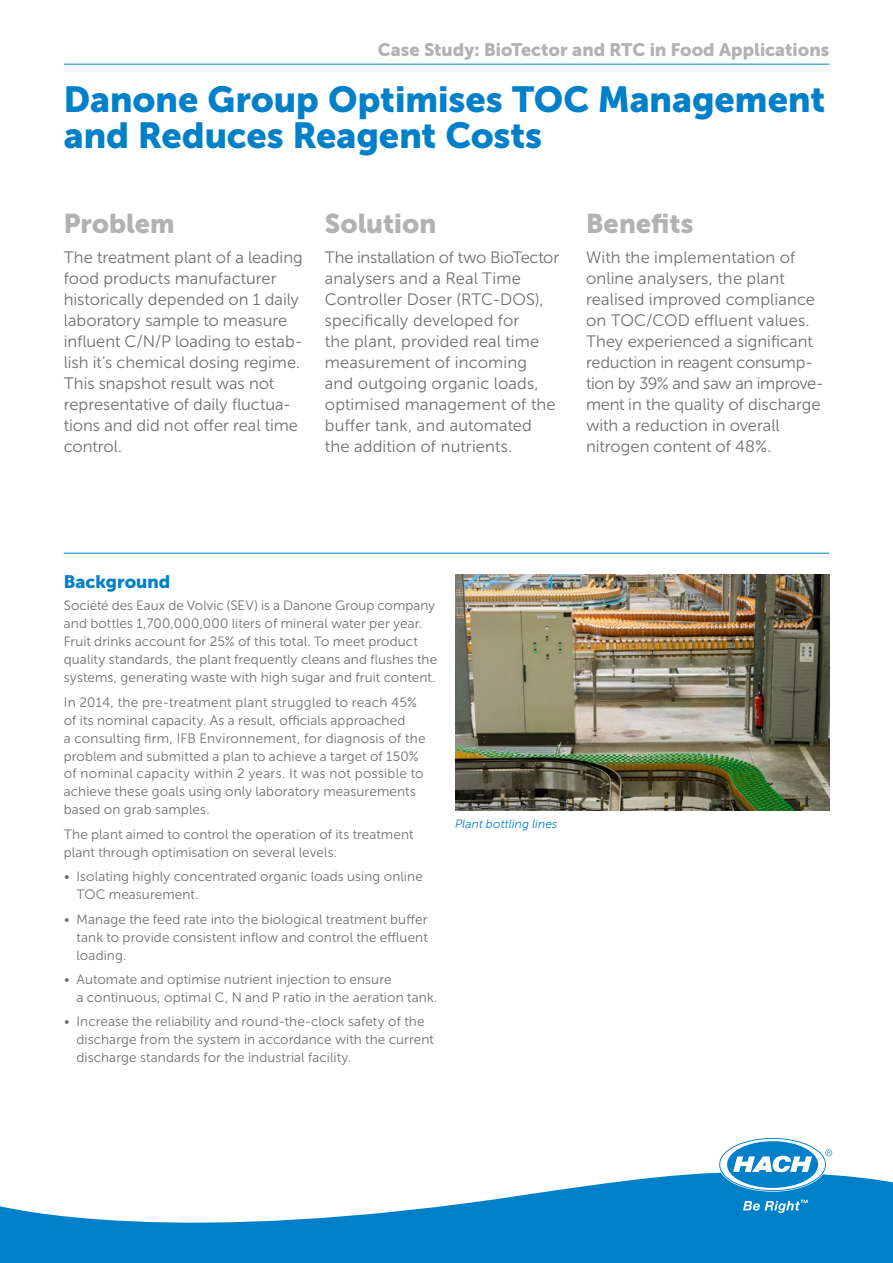
<style>
.page{position:relative;width:893px;height:1263px;background:#fff}
.page>*{position:absolute;margin:0;border:0;box-sizing:border-box;transform-origin:0 0}
.t1{font:36px/36px "Museo Sans Cyrl 900";color:#0080c8}
.t2{font:27px "Museo Sans Cyrl 900";color:#b1b2b3}
.t3{font:18px "Museo Sans Cyrl 900";color:#b1b2b3}
.t4{font:18px "Museo Sans Cyrl 900";color:#0080c8}
.t5{font:16.5px/21px "Museo Sans Cyrl 300";color:#6f6f6e}
.t6{font:13.5px/18px "Museo Sans Cyrl 300";letter-spacing:.01em;color:#6f6f6e}
.t7{font:italic 12px "Museo Sans Cyrl 300";letter-spacing:.015em;color:#0080c8}
</style>
<div class="page">
<hr style="left:64px;top:64px;width:765px;height:1px;background:#0080c8">
<hr style="left:64px;top:553px;width:765px;height:1px;background:#0080c8">
<img style="left:455px;top:574px;width:374px;height:236px">
<svg style="left:0;top:1172px;width:893px;height:91px;fill:#0080c8"></svg>
<svg style="left:720px;top:1139px;width:112px;height:51px"></svg>
<svg style="left:743px;top:1200px;width:65px;height:13px"></svg>
<h3 class="t3" style="left:378px;top:39px;width:453px">Case Study: BioTector and RTC in Food Applications</h3>
<h1 class="t1" style="left:64px;top:81px;width:763px">Danone Group Optimises TOC Management and Reduces Reagent Costs</h1>
<h2 class="t2" style="left:64px;top:208px;width:112px">Problem</h2>
<p class="t5" style="left:64px;top:247px;width:241px">The treatment plant of a leading food products manufacturer historically depended on 1 daily laboratory sample to measure influent C/N/P loading to estab&shy;lish it’s chemical dosing regime.<br>This snapshot result was not representative of daily fluctua&shy;tions and did not offer real time control.</p>
<h2 class="t2" style="left:325px;top:208px;width:113px">Solution</h2>
<p class="t5" style="left:325px;top:247px;width:236px">The installation of two BioTector analysers and a Real Time<br>Controller Doser (RTC-DOS), specifically developed for<br>the plant, provided real time measurement of incoming and outgoing organic loads, optimised management of the buffer tank, and automated the addition of nutrients.</p>
<h2 class="t2" style="left:586px;top:208px;width:109px">Benefits</h2>
<p class="t5" style="left:586px;top:247px;width:239px">With the implementation of online analysers, the plant realised improved compliance on TOC/COD effluent values.<br>They experienced a significant reduction in reagent consump&shy;tion by 39% and saw an improve&shy;ment in the quality of discharge with a reduction in overall nitrogen content of 48%.</p>
<h3 class="t4" style="left:64px;top:571px;width:108px">Background</h3>
<p class="t6" style="left:64px;top:597px;width:375px">Société des Eaux de Volvic (SEV) is a Danone Group company and bottles 1,700,000,000 liters of mineral water per year.<br>Fruit drinks account for 25% of this total. To meet product quality standards, the plant frequently cleans and flushes the systems, generating waste with high sugar and fruit content.</p>
<p class="t6" style="left:64px;top:693px;width:363px">In 2014, the pre-treatment plant struggled to reach 45% of its nominal capacity. As a result, officials approached<br>a consulting firm, IFB Environnement, for diagnosis of the problem and submitted a plan to achieve a target of 150% of nominal capacity within 2 years. It was not possible to achieve these goals using only laboratory measurements based on grab samples.</p>
<p class="t6" style="left:64px;top:825px;width:351px">The plant aimed to control the operation of its treatment plant through optimisation on several levels:</p>
<p class="t6" style="left:77px;top:868px;width:348px;text-indent:-13px">• Isolating highly concentrated organic loads using online<br>TOC measurement.</p>
<p class="t6" style="left:77px;top:910px;width:353px;text-align:justify;text-indent:-13px">• Manage the feed rate into the biological treatment buffer tank to provide consistent inflow and control the effluent loading.</p>
<p class="t6" style="left:77px;top:970px;width:362px;text-indent:-13px">• Automate and optimise nutrient injection to ensure<br>a continuous, optimal C, N and P ratio in the aeration tank.</p>
<p class="t6" style="left:77px;top:1013px;width:359px;text-indent:-13px">• Increase the reliability and round-the-clock safety of the discharge from the system in accordance with the current discharge standards for the industrial facility.</p>
<p class="t7" style="left:455px;top:817px;width:104px">Plant bottling lines</p>
</div>
